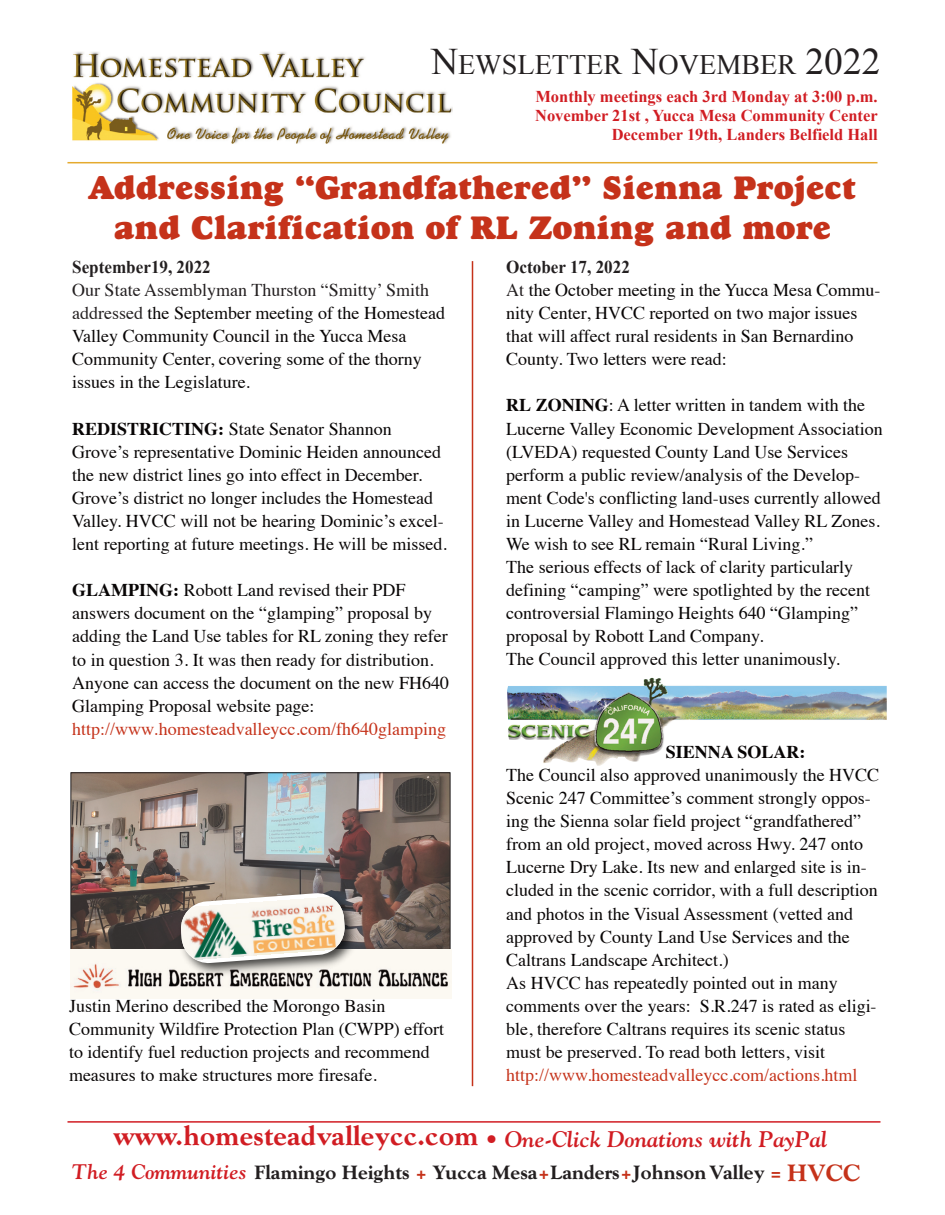
<style>
.page{position:relative;width:945px;height:1215px;background:#fff}
.page>*{position:absolute;margin:0;border:0;box-sizing:border-box;transform-origin:0 0}
.t1{font:33px/40.5px "Goudy Heavyface";color:#c5321a;text-align:center}
.t2{font:28.2px "Times New Roman";color:#231f20}
.t3{font:italic 700 22.5px "Goudy";color:#d11d23}
.t4{font:800 19.5px "Goudy";letter-spacing:.005em;color:#231f20}
.t5{font:18px/23.1px "Times";color:#080505}
.t6{font:18px "Times";color:#c5321a}
.t7{font:700 18px "Times New Roman";color:#231f20;scale:.95 1}
.t8{font:700 18px "Times";color:#080505}
.t9{font:700 16.5px "Times New Roman";color:#d11d23}
.s1{font-size:37.5px}
.s2{color:#231f20}
.s3{font-weight:700}
.s4{font-family:"Times New Roman"}
.s5{color:#c5321a}
.s6{font-weight:800;font-style:normal;font-size:27px}
.s7{font-weight:700;font-style:italic;font-size:21px;color:#d11d23}
.s8{font-size:24px;color:#c5321a}
</style>
<div class="page">
<img style="left:72px;top:52px;width:380px;height:92px">
<hr style="left:67px;top:162px;width:811px;height:1px;background:#e5aa2e">
<hr style="left:68px;top:1121px;width:812px;height:2px;background:#d11d23">
<img style="left:507px;top:677px;width:380px;height:89px">
<img style="left:72px;top:774px;width:376px;height:176px">
<div style="left:70px;top:772px;width:380px;height:183px;border:1px solid #231f20"></div>
<img style="left:70px;top:950px;width:381px;height:48px">
<img style="left:172px;top:883px;width:195px;height:102px">
<svg style="left:180px;top:892px;width:166px;height:72px"></svg>
<img style="left:180px;top:896px;width:166px;height:64px">
<hr style="left:472px;top:261px;width:1px;height:825px;background:#c5321a">
<p class="t2" style="left:431px;top:49px;width:451px"><span class="s1">N</span>EWSLETTER <span class="s1">N</span>OVEMBER <span class="s1">2022</span></p>
<p class="t9" style="left:535px;top:87px;width:344px">Monthly meetings each 3rd Monday at 3:00 p.m.</p>
<p class="t9" style="left:535px;top:107px;width:344px">November 21st , Yucca Mesa Community Center</p>
<p class="t9" style="left:612px;top:126px;width:267px">December 19th, Landers Belfield Hall</p>
<p class="t1" style="left:89px;top:170px;width:769px">Addressing “Grandfathered” Sienna Project and Clarification of RL Zoning and more</p>
<p class="t7" style="left:72px;top:257px;width:147px">September19, 2022</p>
<p class="t5" style="left:72px;top:280px;width:374px"><span class="s2">Our State Assemblyman Thurston “Smitty’ Smith addressed</span> the September meeting of the Homestead Valley Community Council in the Yucca Mesa Community Center, covering some of the thorny issues in the Legislature.</p>
<p class="t5" style="left:72px;top:419px;width:370px"><span class="s3">REDISTRICTING:</span> State Senator Shannon<br>Grove’s representative Dominic Heiden announced the new district lines go into effect in December.</p>
<p class="t5" style="left:72px;top:488px;width:376px">Grove’s district no longer includes the Homestead<br>Valley. HVCC will not be hearing Dominic’s excel&shy;lent reporting at future meetings. He will be missed.</p>
<p class="t5" style="left:72px;top:580px;width:377px"><span class="s3">GLAMPING:</span> Robott Land revised their PDF answers document on the “glamping” proposal by adding the Land Use tables for RL zoning they refer to in question 3. It was then ready for distribution.</p>
<p class="t5" style="left:72px;top:673px;width:378px">Anyone can access the document on the new FH640<br>Glamping Proposal website page:</p>
<p class="t6" style="left:72px;top:721px;width:375px">http://<span class="s4">www.</span>homesteadvalleycc.com/fh640glamping</p>
<p class="t7" style="left:506px;top:257px;width:132px">October 17, 2022</p>
<p class="t5" style="left:506px;top:280px;width:376px"><span class="s2">At</span> the October meeting in the Yucca Mesa Commu&shy;nity Center, HVCC reported on two major issues that will affect rural residents in San Bernardino County. Two letters were read:</p>
<p class="t5" style="left:506px;top:395px;width:378px"><span class="s3">RL ZONING</span>: A letter written in tandem with the Lucerne Valley Economic Development Association (LVEDA) requested County Land Use Services perform a public review/analysis of the Develop&shy;ment Code's conflicting land-uses currently allowed in Lucerne Valley and Homestead Valley RL Zones.<br>We wish to see RL remain “Rural Living.”</p>
<p class="t5" style="left:506px;top:557px;width:365px">The serious effects of lack of clarity particularly defining “camping” were spotlighted by the recent controversial Flamingo Heights 640 “Glamping” proposal by Robott Land Company.</p>
<p class="t5" style="left:506px;top:649px;width:335px">The Council approved this letter unanimously.</p>
<p class="t8" style="left:666px;top:744px;width:141px">SIENNA SOLAR:</p>
<p class="t5" style="left:506px;top:765px;width:374px">The Council also approved unanimously the HVCC Scenic 247 Committee’s comment strongly oppos&shy;ing the Sienna solar field project “grandfathered” from an old project, moved across Hwy. 247 onto Lucerne Dry Lake. Its new and enlarged site is in&shy;cluded in the scenic corridor, with a full description and photos in the Visual Assessment (vetted and approved by County Land Use Services and the Caltrans Landscape Architect.)</p>
<p class="t5" style="left:506px;top:973px;width:372px">As HVCC has repeatedly pointed out in many comments over the years: S.R.247 is rated as eligi&shy;ble, therefore Caltrans requires its scenic status must be preserved. To read both letters, visit <span class="s5">http://www.homesteadvalleycc.com/actions.html</span></p>
<p class="t3" style="left:114px;top:1130px;width:715px"><span class="s6">www.homesteadvalleycc.com</span> • One-Click Donations with PayPal</p>
<p class="t4" style="left:72px;top:1165px;width:790px"><span class="s7">The 4 Communities</span> Flamingo Heights <span class="s5">+</span> Yucca Mesa<span class="s5">+</span>Landers<span class="s5">+</span>JohnsonValley <span class="s5">=</span> <span class="s8">HVCC</span></p>
<p class="t5" style="left:69px;top:996px;width:377px">Justin Merino described the Morongo Basin Community Wildfire Protection Plan (CWPP) effort to identify fuel reduction projects and recommend measures to make structures more firesafe.</p>
</div>
